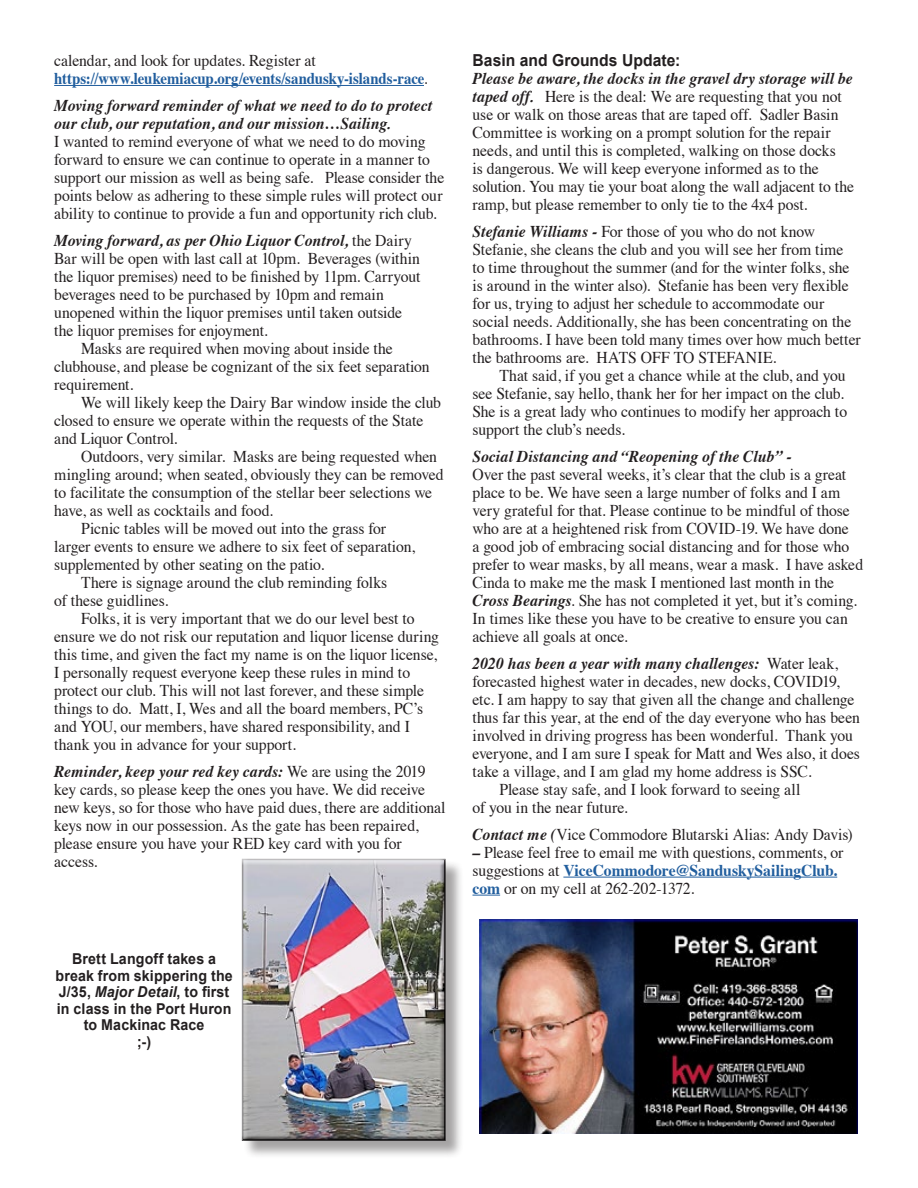
<style>
.page{position:relative;width:918px;height:1188px;background:#fff}
.page>*{position:absolute;margin:0;border:0;box-sizing:border-box;transform-origin:0 0}
.t1{font:16.5px/18px "Times";letter-spacing:-.005em;color:#231f20;scale:.95 1}
.t2{font:italic 700 16.5px/18px "Times";letter-spacing:.005em;color:#231f20;scale:.95 1}
.t3{font:700 16.5px "Times";letter-spacing:-.005em;color:#215e9e;scale:.9 1}
.t4{font:700 16.5px "Arial";letter-spacing:.005em;color:#231f20;scale:.95 1}
.t5{font:700 15px/16.5px "Arial";letter-spacing:.01em;color:#231f20;text-align:center;scale:.95 1}
.s1{font-weight:400;color:#231f20}
.s2{font-weight:700;font-style:italic}
.s3{font-style:italic}
.s4{font-weight:700;color:#215e9e}
</style>
<div class="page">
<hr style="left:54px;top:85px;width:370px;height:1px;background:#215e9e">
<hr style="left:563px;top:877px;width:274px;height:1px;background:#215e9e">
<svg style="left:472px;top:895px;width:28px;height:1px"></svg>
<img style="left:479px;top:919px;width:378px;height:215px">
<div style="left:243px;top:859px;width:220px;height:300px;background:#231f20;opacity:.41"></div>
<div style="left:238px;top:854px;width:215px;height:287px;background:#231f20;opacity:.75"></div>
<p class="t1" style="left:54px;top:50px;width:277px">calendar, and look for updates. Register at</p>
<p class="t3" style="left:54px;top:63px;width:417px">https://www.leukemiacup.org/events/sandusky-islands-race<span class="s1">.</span></p>
<p class="t2" style="left:54px;top:95px;width:399px">Moving forward reminder of what we need to do to protect our club, our reputation, and our mission…Sailing.</p>
<p class="t1" style="left:54px;top:131px;width:412px">I wanted to remind everyone of what we need to do moving forward to ensure we can continue to operate in a manner to support our mission as well as being safe. Please consider the points below as adhering to these simple rules will protect our ability to continue to provide a fun and opportunity rich club.</p>
<p class="t1" style="left:54px;top:230px;width:387px"><span class="s2">Moving forward, as per Ohio Liquor Control,</span> the Dairy Bar will be open with last call at 10pm. Beverages (within the liquor premises) need to be finished by 11pm. Carryout beverages need to be purchased by 10pm and remain unopened within the liquor premises until taken outside</p>
<p class="t1" style="left:54px;top:320px;width:226px">the liquor premises for enjoyment.</p>
<p class="t1" style="left:54px;top:338px;width:397px;text-indent:27px">Masks are required when moving about inside the clubhouse, and please be cognizant of the six feet separation requirement.</p>
<p class="t1" style="left:54px;top:392px;width:409px;text-indent:27px">We will likely keep the Dairy Bar window inside the club closed to ensure we operate within the requests of the State and Liquor Control.</p>
<p class="t1" style="left:54px;top:446px;width:412px;text-indent:27px">Outdoors, very similar. Masks are being requested when mingling around; when seated, obviously they can be removed to facilitate the consumption of the stellar beer selections we have, as well as cocktails and food.</p>
<p class="t1" style="left:54px;top:518px;width:381px;text-indent:27px">Picnic tables will be moved out into the grass for larger events to ensure we adhere to six feet of separation, supplemented by other seating on the patio.</p>
<p class="t1" style="left:81px;top:572px;width:324px">There is signage around the club reminding folks</p>
<p class="t1" style="left:54px;top:590px;width:122px">of these guidlines.</p>
<p class="t1" style="left:54px;top:608px;width:407px;text-indent:27px">Folks, it is very important that we do our level best to ensure we do not risk our reputation and liquor license during this time, and given the fact my name is on the liquor license, I personally request everyone keep these rules in mind to protect our club. This will not last forever, and these simple things to do. Matt, I, Wes and all the board members, PC’s and YOU, our members, have shared responsibility, and I thank you in advance for your support.</p>
<p class="t1" style="left:54px;top:761px;width:414px"><span class="s2">Reminder, keep your red key cards:</span> We are using the 2019 key cards, so please keep the ones you have. We did receive new keys, so for those who have paid dues, there are additional keys now in our possession. As the gate has been repaired, please ensure you have your RED key card with you for access.</p>
<p class="t5" style="left:55px;top:951px;width:188px">Brett Langoff takes a break from skippering the<br>J/35, <span class="s3">Major Detail</span>, to first in class in the Port Huron to Mackinac Race</p>
<p class="t5" style="left:137px;top:1034px;width:16px">;-)</p>
<p class="t4" style="left:472px;top:49px;width:220px">Basin and Grounds Update:</p>
<p class="t1" style="left:472px;top:68px;width:403px"><span class="s2">Please be aware, the docks in the gravel dry storage will be taped off.</span> Here is the deal: We are requesting that you not use or walk on those areas that are taped off. Sadler Basin Committee is working on a prompt solution for the repair needs, and until this is completed, walking on those docks<br>is dangerous. We will keep everyone informed as to the solution. You may tie your boat along the wall adjacent to the ramp, but please remember to only tie to the 4x4 post.</p>
<p class="t1" style="left:472px;top:221px;width:410px"><span class="s2">Stefanie Williams -</span> For those of you who do not know Stefanie, she cleans the club and you will see her from time<br>to time throughout the summer (and for the winter folks, she is around in the winter also). Stefanie has been very flexible for us, trying to adjust her schedule to accommodate our social needs. Additionally, she has been concentrating on the bathrooms. I have been told many times over how much better the bathrooms are. HATS OFF TO STEFANIE.</p>
<p class="t1" style="left:472px;top:365px;width:396px;text-indent:27px">That said, if you get a chance while at the club, and you see Stefanie, say hello, thank her for her impact on the club.<br>She is a great lady who continues to modify her approach to support the club’s needs.</p>
<p class="t2" style="left:472px;top:446px;width:338px">Social Distancing and “Reopening of the Club” -</p>
<p class="t1" style="left:472px;top:464px;width:413px">Over the past several weeks, it’s clear that the club is a great place to be. We have seen a large number of folks and I am very grateful for that. Please continue to be mindful of those who are at a heightened risk from COVID-19. We have done<br>a good job of embracing social distancing and for those who prefer to wear masks, by all means, wear a mask. I have asked Cinda to make me the mask I mentioned last month in the <span class="s2">Cross Bearings</span>. She has not completed it yet, but it’s coming.<br>In times like these you have to be creative to ensure you can achieve all goals at once.</p>
<p class="t1" style="left:472px;top:653px;width:409px"><span class="s2">2020 has been a year with many challenges:</span> Water leak, forecasted highest water in decades, new docks, COVID19, etc. I am happy to say that given all the change and challenge thus far this year, at the end of the day everyone who has been involved in driving progress has been wonderful. Thank you everyone, and I am sure I speak for Matt and Wes also, it does take a village, and I am glad my home address is SSC.</p>
<p class="t1" style="left:499px;top:779px;width:318px">Please stay safe, and I look forward to seeing all</p>
<p class="t1" style="left:472px;top:797px;width:165px">of you in the near future.</p>
<p class="t1" style="left:472px;top:824px;width:402px"><span class="s2">Contact me (</span>Vice Commodore Blutarski Alias: Andy Davis)</p>
<p class="t1" style="left:472px;top:842px;width:392px"><span class="s2">–</span> Please feel free to email me with questions, comments, or suggestions at <span class="s4">ViceCommodore@SanduskySailingClub. com</span> or on my cell at 262-202-1372.</p>
</div>
